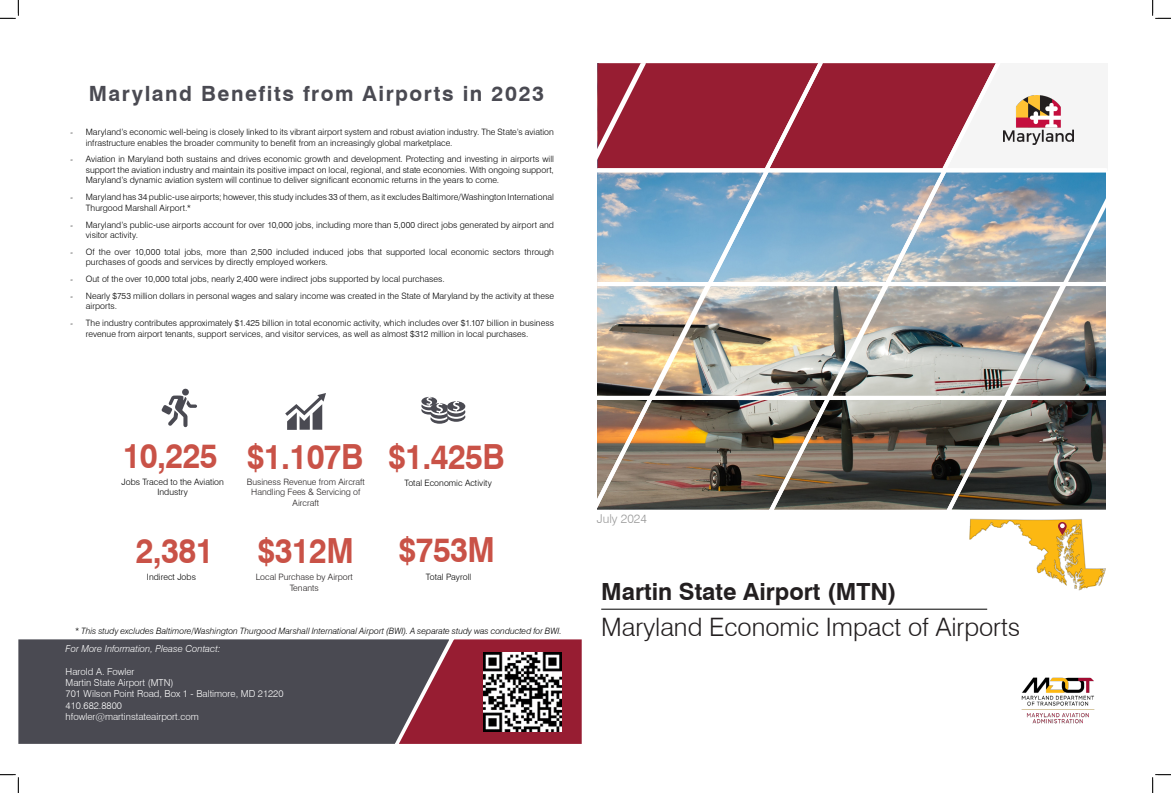
<style>
.page{position:relative;width:1171px;height:793px;background:#fff}
.page>*{position:absolute;margin:0;border:0;box-sizing:border-box;transform-origin:0 0}
.t1{font:700 34.65px "Swiss 721 BT";letter-spacing:-.02em;color:#c95247;scale:.91 1}
.t2{font:300 25.38px "Swiss 721 BT";color:#231f20}
.t3{font:700 23.62px "Swiss 721 BT";color:#231f20}
.Main_Heading-back_page{font:700 21px "Swiss 721 BT";letter-spacing:.07em;color:#4a4a52}
.t4{font:300 12.25px "Swiss 721 BT";color:#999}
.t5{font:300 9.62px "Swiss 721 BT";color:#fff}
.t6{font:italic 300 9.62px "Swiss 721 BT";color:#fff}
.Bullets{font:300 8.75px/10.5px "Swiss 721 BT";letter-spacing:.005em;color:#000}
.Bullets-2{font:italic 300 8.75px "Swiss 721 BT";letter-spacing:.005em;color:#000}
.t7{font:300 8.75px/10.5px "Swiss 721 BT";color:#231f20;text-align:center}
</style>
<div class="page">
<div style="left:18px;top:639px;width:374px;height:105px;background:#4a4a52"></div>
<hr style="left:601px;top:609px;width:386px;height:1px;background:#000">
<img style="left:597px;top:63px;width:509px;height:528px">
<svg style="left:392px;top:639px;width:190px;height:105px;background:#893041"></svg>
<img style="left:483px;top:653px;width:79px;height:79px">
<svg style="left:161px;top:395px;width:36px;height:32px"></svg>
<div style="left:182px;top:389px;width:7px;height:6px;background:#4a4a52;border-radius:50%"></div>
<svg style="left:285px;top:393px;width:41px;height:37px"></svg>
<svg style="left:421px;top:396px;width:44px;height:28px"></svg>
<img style="left:1018px;top:669px;width:83px;height:63px;border-radius:31px">
<img style="left:1004px;top:95px;width:70px;height:49px">
<svg style="left:0;top:0;width:19px;height:19px"></svg>
<svg style="left:0;top:774px;width:19px;height:19px"></svg>
<svg style="left:1152px;top:0;width:19px;height:19px"></svg>
<svg style="left:1152px;top:774px;width:19px;height:19px"></svg>
<p class="Main_Heading-back_page" style="left:89px;top:81px;width:457px">Maryland Benefits from Airports in 2023</p>
<p class="Bullets" style="left:86px;top:127px;width:470px">Maryland’s economic well-being is closely linked to its vibrant airport system and robust aviation industry. The State’s aviation infrastructure enables the broader community to benefit from an increasingly global marketplace.</p>
<p class="Bullets" style="left:86px;top:154px;width:470px;text-align:justify">Aviation in Maryland both sustains and drives economic growth and development. Protecting and investing in airports will support the aviation industry and maintain its positive impact on local, regional, and state economies. With ongoing support, Maryland’s dynamic aviation system will continue to deliver significant economic returns in the years to come.</p>
<p class="Bullets" style="left:86px;top:192px;width:470px">Maryland has 34 public-use airports; however, this study includes 33 of them, as it excludes Baltimore/Washington International<br>Thurgood Marshall Airport.*</p>
<p class="Bullets" style="left:86px;top:219px;width:470px">Maryland’s public-use airports account for over 10,000 jobs, including more than 5,000 direct jobs generated by airport and visitor activity.</p>
<p class="Bullets" style="left:86px;top:246px;width:470px">Of the over 10,000 total jobs, more than 2,500 included induced jobs that supported local economic sectors through purchases of goods and services by directly employed workers.</p>
<p class="Bullets" style="left:86px;top:274px;width:360px">Out of the over 10,000 total jobs, nearly 2,400 were indirect jobs supported by local purchases.</p>
<p class="Bullets" style="left:86px;top:290px;width:470px">Nearly $753 million dollars in personal wages and salary income was created in the State of Maryland by the activity at these airports.</p>
<p class="Bullets" style="left:86px;top:318px;width:470px">The industry contributes approximately $1.425 billion in total economic activity, which includes over $1.107 billion in business revenue from airport tenants, support services, and visitor services, as well as almost $312 million in local purchases.</p>
<p class="t1" style="left:123px;top:435px;width:106px">10,225</p>
<p class="t1" style="left:247px;top:436px;width:130px">$1.107B</p>
<p class="Bullets" style="left:121px;top:476px;width:104px">Jobs Traced to the Aviation</p>
<p class="Bullets" style="left:157px;top:486px;width:32px">Industry</p>
<p class="t7" style="left:247px;top:476px;width:120px">Business Revenue from Aircraft<br>Handling Fees &amp; Servicing of<br>Aircraft</p>
<p class="Bullets" style="left:404px;top:477px;width:89px">Total Economic Activity</p>
<p class="t1" style="left:388px;top:436px;width:130px">$1.425B</p>
<p class="t1" style="left:136px;top:530px;width:87px">2,381</p>
<p class="Bullets" style="left:147px;top:572px;width:50px">Indirect Jobs</p>
<p class="t1" style="left:257px;top:529px;width:107px">$312M</p>
<p class="t1" style="left:399px;top:528px;width:107px">$753M</p>
<p class="t7" style="left:256px;top:572px;width:99px">Local Purchase by Airport<br>Tenants</p>
<p class="Bullets" style="left:426px;top:572px;width:47px">Total Payroll</p>
<p class="Bullets-2" style="left:75px;top:625px;width:488px">* This study excludes Baltimore/Washington Thurgood Marshall International Airport (BWI). A separate study was conducted for BWI.</p>
<p class="t6" style="left:66px;top:642px;width:156px">For More Information, Please Contact:</p>
<p class="t5" style="left:66px;top:665px;width:70px">Harold A. Fowler</p>
<p class="t5" style="left:66px;top:677px;width:109px">Martin State Airport (MTN)</p>
<p class="t5" style="left:66px;top:688px;width:219px">701 Wilson Point Road, Box 1 - Baltimore, MD 21220</p>
<p class="t5" style="left:66px;top:699px;width:58px">410.682.8800</p>
<p class="t5" style="left:66px;top:711px;width:135px">hfowler@martinstateairport.com</p>
<p class="t4" style="left:597px;top:511px;width:52px">July 2024</p>
<p class="t3" style="left:601px;top:577px;width:297px">Martin State Airport (MTN)</p>
<p class="t2" style="left:601px;top:612px;width:421px">Maryland Economic Impact of Airports</p>
</div>
